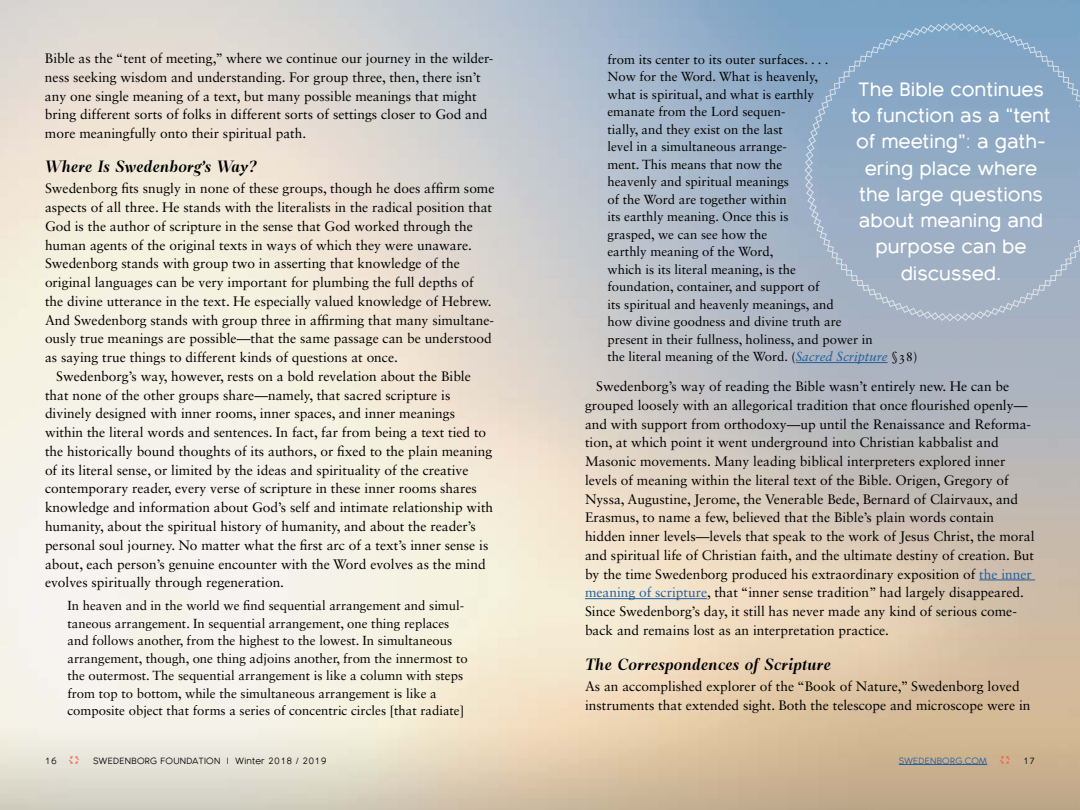
<style>
.page{position:relative;width:1080px;height:810px;background:#fff}
.page>*{position:absolute;margin:0;border:0;box-sizing:border-box;transform-origin:0 0}
.t1{font:600 18.75px/26.2px "Bambino New";color:#fff;text-align:center}
.t2{font:italic 600 15px "Dawnora";letter-spacing:.01em;color:#000}
.t3{font:13.75px/18.8px "Sabon LT Std";color:#000}
.t4{font:13.12px/17.5px "Sabon LT Std";color:#000}
.t5{font:8.75px "Bambino New";letter-spacing:.025em;color:#000}
.t6{font:8.75px "Bambino New";letter-spacing:.025em;color:#215e9e}
.s1{font-style:italic;color:#215e9e}
.s2{color:#215e9e}
</style>
<div class="page">
<img style="left:0;top:0;width:1080px;height:810px">
<svg style="left:68px;top:754px;width:11px;height:11px"></svg>
<svg style="left:999px;top:754px;width:12px;height:11px"></svg>
<hr style="left:796px;top:362px;width:92px;height:1px;background:#215e9e">
<hr style="left:979px;top:580px;width:56px;height:1px;background:#215e9e">
<hr style="left:585px;top:598px;width:122px;height:1px;background:#215e9e">
<hr style="left:899px;top:764px;width:88px;height:1px;background:#215e9e">
<svg style="left:804px;top:23px;width:276px;height:299px;background:#94acc5"></svg>
<p class="t3" style="left:45px;top:49px;width:450px">Bible as the “tent of meeting,” where we continue our journey in the wilder&shy;ness seeking wisdom and understanding. For group three, then, there isn’t any one single meaning of a text, but many possible meanings that might bring different sorts of folks in different sorts of settings closer to God and more meaningfully onto their spiritual path.</p>
<p class="t2" style="left:45px;top:156px;width:213px">Where Is Swedenborg’s Way?</p>
<p class="t3" style="left:45px;top:179px;width:451px">Swedenborg fits snugly in none of these groups, though he does affirm some</p>
<p class="t3" style="left:45px;top:198px;width:449px">aspects of all three. He stands with the literalists in the radical position that</p>
<p class="t3" style="left:45px;top:217px;width:429px">God is the author of scripture in the sense that God worked through the</p>
<p class="t3" style="left:45px;top:235px;width:429px">human agents of the original texts in ways of which they were unaware.</p>
<p class="t3" style="left:45px;top:254px;width:416px">Swedenborg stands with group two in asserting that knowledge of the</p>
<p class="t3" style="left:45px;top:273px;width:430px">original languages can be very important for plumbing the full depths of</p>
<p class="t3" style="left:45px;top:292px;width:448px">the divine utterance in the text. He especially valued knowledge of Hebrew.</p>
<p class="t3" style="left:45px;top:310px;width:451px">And Swedenborg stands with group three in affirming that many simultane-</p>
<p class="t3" style="left:45px;top:329px;width:448px">ously true meanings are possible—that the same passage can be understood</p>
<p class="t3" style="left:45px;top:348px;width:355px">as saying true things to different kinds of questions at once.</p>
<p class="t3" style="left:56px;top:367px;width:416px">Swedenborg’s way, however, rests on a bold revelation about the Bible</p>
<p class="t3" style="left:45px;top:385px;width:407px">that none of the other groups share—namely, that sacred scripture is</p>
<p class="t3" style="left:45px;top:404px;width:412px">divinely designed with inner rooms, inner spaces, and inner meanings</p>
<p class="t3" style="left:45px;top:423px;width:443px">within the literal words and sentences. In fact, far from being a text tied to</p>
<p class="t3" style="left:45px;top:442px;width:449px">the historically bound thoughts of its authors, or fixed to the plain meaning</p>
<p class="t3" style="left:45px;top:460px;width:425px">of its literal sense, or limited by the ideas and spirituality of the creative</p>
<p class="t3" style="left:45px;top:479px;width:433px">contemporary reader, every verse of scripture in these inner rooms shares</p>
<p class="t3" style="left:45px;top:498px;width:450px">knowledge and information about God’s self and intimate relationship with</p>
<p class="t3" style="left:45px;top:517px;width:432px">humanity, about the spiritual history of humanity, and about the reader’s</p>
<p class="t3" style="left:45px;top:535px;width:445px">personal soul journey. No matter what the first arc of a text’s inner sense is</p>
<p class="t3" style="left:45px;top:554px;width:442px">about, each person’s genuine encounter with the Word evolves as the mind</p>
<p class="t3" style="left:45px;top:573px;width:241px">evolves spiritually through regeneration.</p>
<p class="t4" style="left:68px;top:597px;width:402px">In heaven and in the world we find sequential arrangement and simul&shy;taneous arrangement. In sequential arrangement, one thing replaces and follows another, from the highest to the lowest. In simultaneous arrangement, though, one thing adjoins another, from the innermost to the outermost. The sequential arrangement is like a column with steps from top to bottom, while the simultaneous arrangement is like a composite object that forms a series of concentric circles [that radiate]</p>
<p class="t5" style="left:45px;top:753px;width:13px">16</p>
<p class="t5" style="left:93px;top:753px;width:235px">SWEDENBORG FOUNDATION l Winter 2018 / 2019</p>
<p class="t6" style="left:899px;top:753px;width:90px">SWEDENBORG.COM</p>
<p class="t5" style="left:1023px;top:753px;width:13px">17</p>
<p class="t4" style="left:608px;top:50px;width:312px">from its center to its outer surfaces. . . .<br>Now for the Word. What is heavenly,<br>what is spiritual, and what is earthly<br>emanate from the Lord sequen-<br>tially, and they exist on the last<br>level in a simultaneous arrange-<br>ment. This means that now the<br>heavenly and spiritual meanings<br>of the Word are together within<br>its earthly meaning. Once this is<br>grasped, we can see how the<br>earthly meaning of the Word,<br>which is its literal meaning, is the<br>foundation, container, and support of<br>its spiritual and heavenly meanings, and<br>how divine goodness and divine truth are<br>present in their fullness, holiness, and power in<br>the literal meaning of the Word. (<span class="s1">Sacred Scripture</span> §38)</p>
<p class="t3" style="left:585px;top:377px;width:451px;text-indent:11px">Swedenborg’s way of reading the Bible wasn’t entirely new. He can be grouped loosely with an allegorical tradition that once flourished openly— and with support from orthodoxy—up until the Renaissance and Reforma&shy;tion, at which point it went underground into Christian kabbalist and Masonic movements. Many leading biblical interpreters explored inner levels of meaning within the literal text of the Bible. Origen, Gregory of Nyssa, Augustine, Jerome, the Venerable Bede, Bernard of Clairvaux, and Erasmus, to name a few, believed that the Bible’s plain words contain hidden inner levels—levels that speak to the work of Jesus Christ, the moral and spiritual life of Christian faith, and the ultimate destiny of creation. But by the time Swedenborg produced his extraordinary exposition of <span class="s2">the inner meaning of scripture</span>, that “inner sense tradition” had largely disappeared.<br>Since Swedenborg’s day, it still has never made any kind of serious come&shy;back and remains lost as an interpretation practice.</p>
<p class="t2" style="left:585px;top:654px;width:247px">The Correspondences of Scripture</p>
<p class="t3" style="left:585px;top:677px;width:447px">As an accomplished explorer of the “Book of Nature,” Swedenborg loved instruments that extended sight. Both the telescope and microscope were in</p>
<h1 class="t1" style="left:851px;top:74px;width:201px">The Bible continues to function as a “tent of meeting”: a gath&shy;ering place where the large questions about meaning and purpose can be discussed.</h1>
</div>
